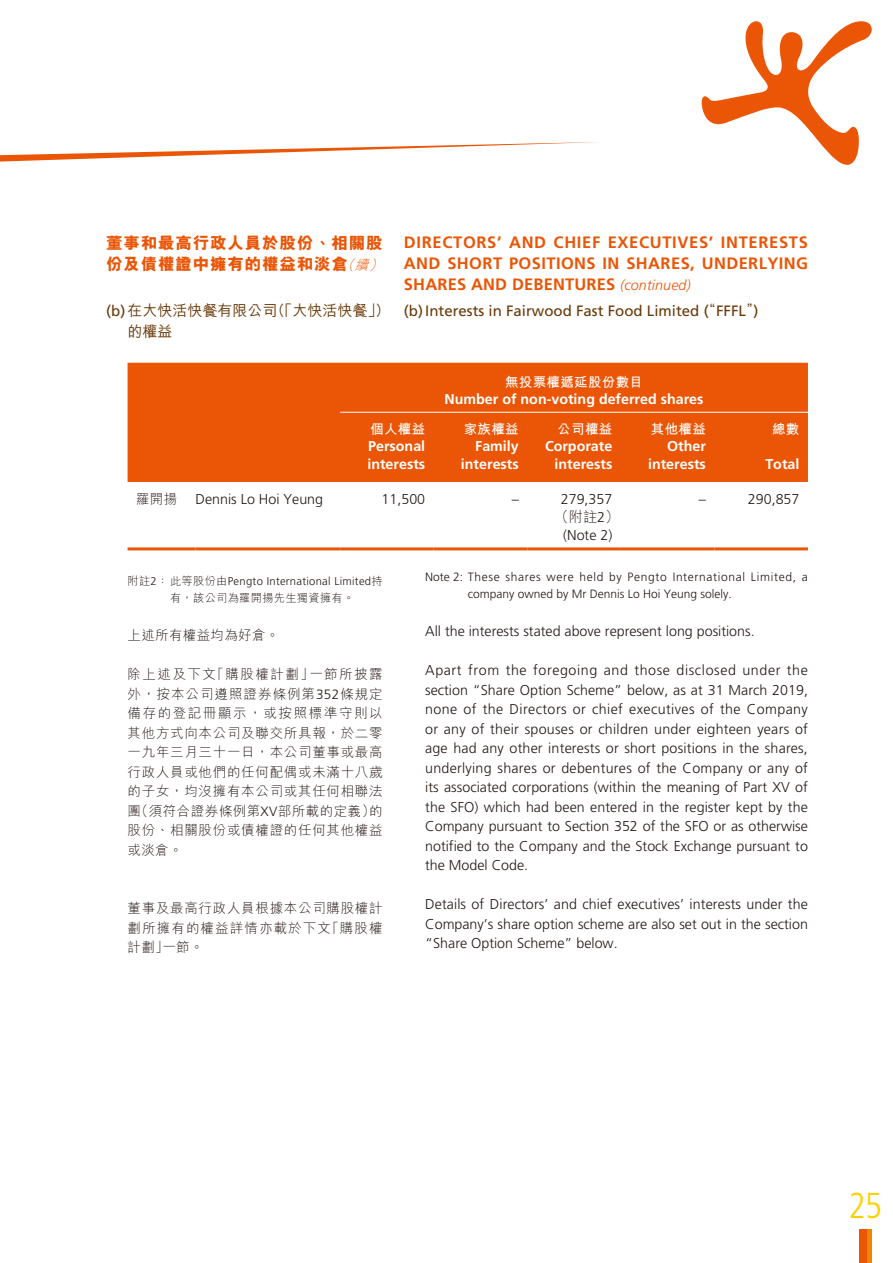
<style>
.page{position:relative;width:893px;height:1263px;background:#fff}
.page>*{position:absolute;margin:0;border:0;box-sizing:border-box;transform-origin:0 0}
.t1{font:300 condensed 36px "Frutiger LT Std";color:#fdd000}
.t2{font:700 16.5px/21px "Frutiger LT Std";letter-spacing:.025em;color:#ea5506;text-align:justify}
.t3{font:16.5px/21px "M Hei HK Xbold E Ten B5 H";letter-spacing:.05em;color:#ea5506}
.t4{font:15px "Frutiger LT Std";color:#6a3907}
.t5{font:15px/21px "M Hei HK Medium E Ten B5 H";color:#6a3907}
.t6{font:300 14.25px/19.5px "Frutiger LT Std";color:#231916;text-align:justify}
.t7{font:700 14.25px/18px "Frutiger LT Std";color:#fff;text-align:right}
.t8{font:14.25px "M Hei HK Light E Ten B5 H";color:#231916}
.t9{font:13.5px/19.5px "M Hei HK Light E Ten B5 H";letter-spacing:.055em;color:#231916;text-align:justify}
.t10{font:13.5px "M Hei HK Bold E Ten B5 H";letter-spacing:.025em;color:#fff}
.t11{font:13.5px "M Hei HK Light E Ten B5 H";letter-spacing:.025em;color:#231916}
.t12{font:300 12px/16.5px "Frutiger LT Std";letter-spacing:.055em;color:#231916}
.t13{font:300 11.25px "Frutiger LT Std";letter-spacing:.025em;color:#231916}
.t14{font:11.25px "M Hei HK Light E Ten B5 H";letter-spacing:.025em;color:#231916}
.s1{font-family:"M Hei HK Light E Ten B5 H";font-style:italic;font-size:13.5px}
.s2{font-family:"Frutiger LT Std"}
.s3{font-weight:300;font-style:italic;font-size:14.25px}
.s4{font-family:"M Hei HK Medium E Ten B5 H"}
.s5{font-family:"Frutiger LT Std";font-weight:300}
.s6{font-family:"M Hei HK Light E Ten B5 H";font-weight:400}
</style>
<div class="page">
<svg style="left:701px;top:21px;width:171px;height:144px"></svg>
<svg style="left:0;top:142px;width:598px;height:20px"></svg>
<div style="left:859px;top:1229px;width:13px;height:34px;background:#ea5506"></div>
<div style="left:867px;top:1229px;width:5px;height:34px;background:#f08300"></div>
<div style="left:128px;top:363px;width:680px;height:119px;background:#ea5506"></div>
<hr style="left:340px;top:412px;width:468px;height:1px;background:#fff">
<hr style="left:128px;top:547px;width:68px;height:3px;background:#ea5506">
<hr style="left:196px;top:547px;width:144px;height:3px;background:#ea5506">
<hr style="left:340px;top:547px;width:94px;height:3px;background:#ea5506">
<hr style="left:434px;top:547px;width:93px;height:3px;background:#ea5506">
<hr style="left:527px;top:547px;width:94px;height:3px;background:#ea5506">
<hr style="left:621px;top:547px;width:93px;height:3px;background:#ea5506">
<hr style="left:714px;top:547px;width:94px;height:3px;background:#ea5506">
<p class="t3" style="left:106px;top:234px;width:281px">董事和最高行政人員於股份、相關股份及債權證中擁有的權益和淡倉<span class="s1">（續）</span></p>
<p class="t5" style="left:128px;top:302px;width:264px;text-indent:-21px"><span class="s2">(b)</span> 在大快活快餐有限公司（「大快活快餐」）的權益</p>
<p class="t2" style="left:404px;top:232px;width:405px">DIRECTORS’ AND CHIEF EXECUTIVES’ INTERESTS AND SHORT POSITIONS IN SHARES, UNDERLYING SHARES AND DEBENTURES <span class="s3">(continued)</span></p>
<p class="t4" style="left:404px;top:303px;width:359px">(b) Interests in Fairwood Fast Food Limited (<span class="s4">“</span>FFFL<span class="s4">”</span>)</p>
<p class="t10" style="left:505px;top:376px;width:140px">無投票權遞延股份數目</p>
<p class="t7" style="left:445px;top:391px;width:260px">Number of non-voting deferred shares</p>
<p class="t10" style="left:370px;top:423px;width:57px">個人權益</p>
<p class="t10" style="left:464px;top:423px;width:57px">家族權益</p>
<p class="t10" style="left:557px;top:423px;width:57px">公司權益</p>
<p class="t10" style="left:651px;top:423px;width:57px">其他權益</p>
<p class="t10" style="left:772px;top:423px;width:29px">總數</p>
<p class="t7" style="left:367px;top:438px;width:59px;text-align:left">Personal interests</p>
<p class="t7" style="left:461px;top:438px;width:59px">Family interests</p>
<p class="t7" style="left:545px;top:438px;width:69px">Corporate interests</p>
<p class="t7" style="left:648px;top:438px;width:59px">Other interests</p>
<p class="t7" style="left:765px;top:456px;width:36px">Total</p>
<p class="t9" style="left:136px;top:491px;width:43px">羅開揚</p>
<p class="t6" style="left:196px;top:490px;width:129px">Dennis Lo Hoi Yeung</p>
<p class="t6" style="left:382px;top:490px;width:45px">11,500</p>
<p class="t6" style="left:512px;top:490px;width:9px">–</p>
<p class="t6" style="left:561px;top:490px;width:53px">279,357</p>
<p class="t6" style="left:699px;top:490px;width:9px">–</p>
<p class="t6" style="left:748px;top:490px;width:53px">290,857</p>
<p class="t8" style="left:554px;top:511px;width:66px">（附註<span class="s5">2</span>）</p>
<p class="t6" style="left:563px;top:526px;width:51px">(Note 2)</p>
<p class="t13" style="left:128px;top:576px;width:257px"><span class="s6">附註</span>2<span class="s6">：此等股份由</span>Pengto International Limited<span class="s6">持</span></p>
<p class="t14" style="left:170px;top:593px;width:186px">有，該公司為羅開揚先生獨資擁有。</p>
<p class="t11" style="left:128px;top:630px;width:153px">上述所有權益均為好倉。</p>
<p class="t9" style="left:128px;top:666px;width:257px">除上述及下文「購股權計劃」一節所披露外，按本公司遵照證券條例第<span class="s5">352</span>條規定備存的登記冊顯示，或按照標準守則以其他方式向本公司及聯交所具報，於二零一九年三月三十一日，本公司董事或最高行政人員或他們的任何配偶或未滿十八歲的子女，均沒擁有本公司或其任何相聯法團（須符合證券條例第<span class="s5">XV</span>部所載的定義）的股份、相關股份或債權證的任何其他權益或淡倉。</p>
<p class="t12" style="left:468px;top:569px;width:342px;text-indent:-43px">Note 2: These shares were held by Pengto International Limited, a company owned by Mr Dennis Lo Hoi Yeung solely.</p>
<p class="t6" style="left:425px;top:622px;width:331px">All the interests stated above represent long positions.</p>
<p class="t6" style="left:425px;top:661px;width:384px">Apart from the foregoing and those disclosed under the section “Share Option Scheme” below, as at 31 March 2019, none of the Directors or chief executives of the Company or any of their spouses or children under eighteen years of age had any other interests or short positions in the shares, underlying shares or debentures of the Company or any of its associated corporations (within the meaning of Part XV of the SFO) which had been entered in the register kept by the Company pursuant to Section 352 of the SFO or as otherwise notified to the Company and the Stock Exchange pursuant to the Model Code.</p>
<p class="t6" style="left:425px;top:895px;width:384px">Details of Directors’ and chief executives’ interests under the Company’s share option scheme are also set out in the section “Share Option Scheme” below.</p>
<p class="t9" style="left:128px;top:900px;width:257px">董事及最高行政人員根據本公司購股權計劃所擁有的權益詳情亦載於下文「購股權計劃」一節。</p>
<h1 class="t1" style="left:848px;top:1188px;width:35px">25</h1>
</div>
